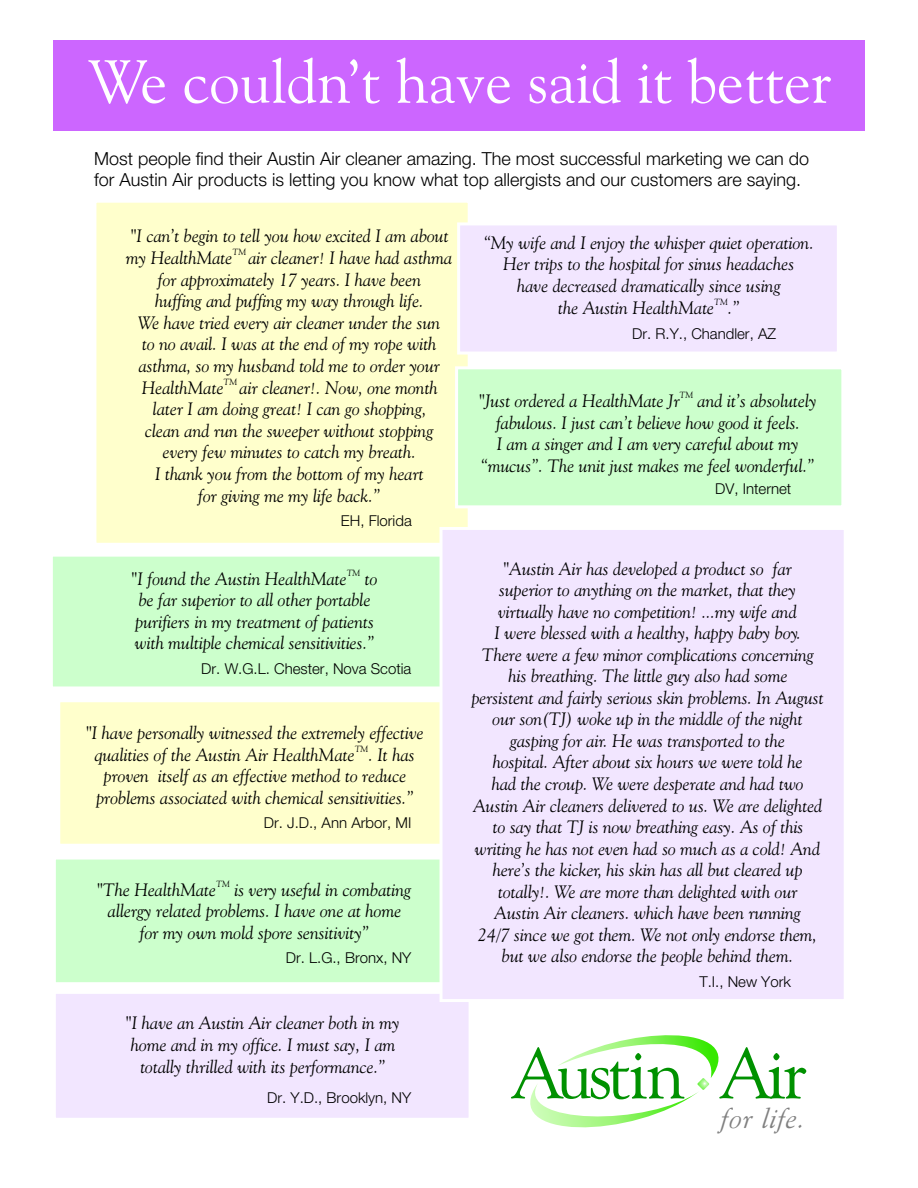
<style>
.page{position:relative;width:918px;height:1188px;background:#fff}
.page>*{position:absolute;margin:0;border:0;box-sizing:border-box;transform-origin:0 0}
.t1{font:60.9px "Goudy Ol St BT";color:#fff}
.t2{font:italic 27.6px "Goudy Ol St BT";color:#808080}
.t3{font:italic 18px/21.6px "Goudy Ol St BT";color:#000;text-align:center}
.t4{font:300 18px/21.1px "Helv Nue";color:#000}
.t5{font:300 15px "Helv Nue";color:#000}
.t6{font:italic 9px "Goudy Ol St BT";color:#000}
</style>
<div class="page">
<div style="left:57px;top:699px;width:394px;height:148px;background:#ffc;border:3px solid #fff"></div>
<div style="left:54px;top:41px;width:811px;height:90px;background:#c6f"></div>
<div style="left:53px;top:991px;width:419px;height:130px;background:#f2e6ff;border:3px solid #fff"></div>
<div style="left:53px;top:857px;width:403px;height:128px;background:#cfc;border:3px solid #fff"></div>
<div style="left:50px;top:554px;width:409px;height:135px;background:#cfc;border:3px solid #fff"></div>
<div style="left:93px;top:200px;width:378px;height:346px;background:#ffc;border:3px solid #fff"></div>
<svg style="left:511px;top:1035px;width:295px;height:93px"></svg>
<div style="left:457px;top:222px;width:383px;height:133px;background:#f2e6ff;border:3px solid #fff"></div>
<div style="left:455px;top:366px;width:389px;height:142px;background:#cfc;border:3px solid #fff"></div>
<div style="left:440px;top:527px;width:407px;height:475px;background:#f2e6ff;border:3px solid #fff"></div>
<h1 class="t1" style="left:88px;top:56px;width:745px">We couldn’t have said it better</h1>
<p class="t4" style="left:94px;top:149px;width:716px">Most people find their Austin Air cleaner amazing. The most successful marketing we can do for Austin Air products is letting you know what top allergists and our customers are saying.</p>
<p class="t3" style="left:131px;top:227px;width:320px">"I can’t begin to tell you how excited I am about</p>
<p class="t6" style="left:232px;top:248px;width:15px">TM</p>
<p class="t3" style="left:484px;top:233px;width:332px">“My wife and I enjoy the whisper quiet operation.<br>Her trips to the hospital for sinus headaches<br>have decreased dramatically since using</p>
<p class="t6" style="left:714px;top:298px;width:15px">TM</p>
<p class="t3" style="left:126px;top:249px;width:328px">my HealthMate air cleaner! I have had asthma for approximately 17 years. I have been<br>huffing and puffing my way through life.<br>We have tried every air cleaner under the sun<br>to no avail. I was at the end of my rope with asthma, so my husband told me to order your</p>
<p class="t6" style="left:224px;top:378px;width:15px">TM</p>
<p class="t3" style="left:558px;top:298px;width:183px">the Austin HealthMate .”</p>
<p class="t5" style="left:632px;top:327px;width:145px">Dr. R.Y., Chandler, AZ</p>
<p class="t3" style="left:142px;top:378px;width:297px">HealthMate air cleaner!. Now, one month later I am doing great! I can go shopping, clean and run the sweeper without stopping every few minutes to catch my breath.<br>I thank you from the bottom of my heart<br>for giving me my life back.”</p>
<p class="t5" style="left:341px;top:514px;width:72px">EH, Florida</p>
<p class="t6" style="left:679px;top:391px;width:15px">TM</p>
<p class="t3" style="left:479px;top:391px;width:339px">"Just ordered a HealthMate Jr and it’s absolutely fabulous. I just can’t believe how good it feels.<br>I am a singer and I am very careful about my “mucus”. The unit just makes me feel wonderful.”</p>
<p class="t5" style="left:715px;top:483px;width:78px">DV, Internet</p>
<p class="t6" style="left:347px;top:569px;width:15px">TM</p>
<p class="t3" style="left:132px;top:569px;width:248px;text-align:left">"I found the Austin HealthMate to be far superior to all other portable purifiers in my treatment of patients with multiple chemical sensitivities.”</p>
<p class="t5" style="left:201px;top:662px;width:212px">Dr. W.G.L. Chester, Nova Scotia</p>
<p class="t3" style="left:86px;top:723px;width:339px">"I have personally witnessed the extremely effective</p>
<p class="t6" style="left:355px;top:745px;width:15px">TM</p>
<p class="t3" style="left:95px;top:745px;width:321px">qualities of the Austin Air HealthMate . It has proven itself as an effective method to reduce problems associated with chemical sensitivities.”</p>
<p class="t5" style="left:264px;top:816px;width:149px">Dr. J.D., Ann Arbor, MI</p>
<p class="t6" style="left:216px;top:880px;width:15px">TM</p>
<p class="t3" style="left:97px;top:880px;width:316px">"The HealthMate is very useful in combating allergy related problems. I have one at home for my own mold spore sensitivity”</p>
<p class="t5" style="left:286px;top:951px;width:127px">Dr. L.G., Bronx, NY</p>
<p class="t3" style="left:126px;top:1014px;width:275px">"I have an Austin Air cleaner both in my home and in my office. I must say, I am totally thrilled with its performance.”</p>
<p class="t5" style="left:267px;top:1091px;width:146px">Dr. Y.D., Brooklyn, NY</p>
<p class="t3" style="left:472px;top:559px;width:354px">"Austin Air has developed a product so far<br>superior to anything on the market, that they virtually have no competition! ...my wife and<br>I were blessed with a healthy, happy baby boy.<br>There were a few minor complications concerning his breathing. The little guy also had some<br>persistent and fairly serious skin problems. In August our son(TJ) woke up in the middle of the night gasping for air. He was transported to the<br>hospital. After about six hours we were told he<br>had the croup. We were desperate and had two Austin Air cleaners delivered to us. We are delighted to say that TJ is now breathing easy. As of this writing he has not even had so much as a cold! And here’s the kicker, his skin has all but cleared up totally!. We are more than delighted with our<br>Austin Air cleaners. which have been running<br>24/7 since we got them. We not only endorse them, but we also endorse the people behind them.</p>
<p class="t5" style="left:699px;top:975px;width:93px">T.I., New York</p>
<h2 class="t2" style="left:720px;top:1107px;width:90px">for life.</h2>
</div>
